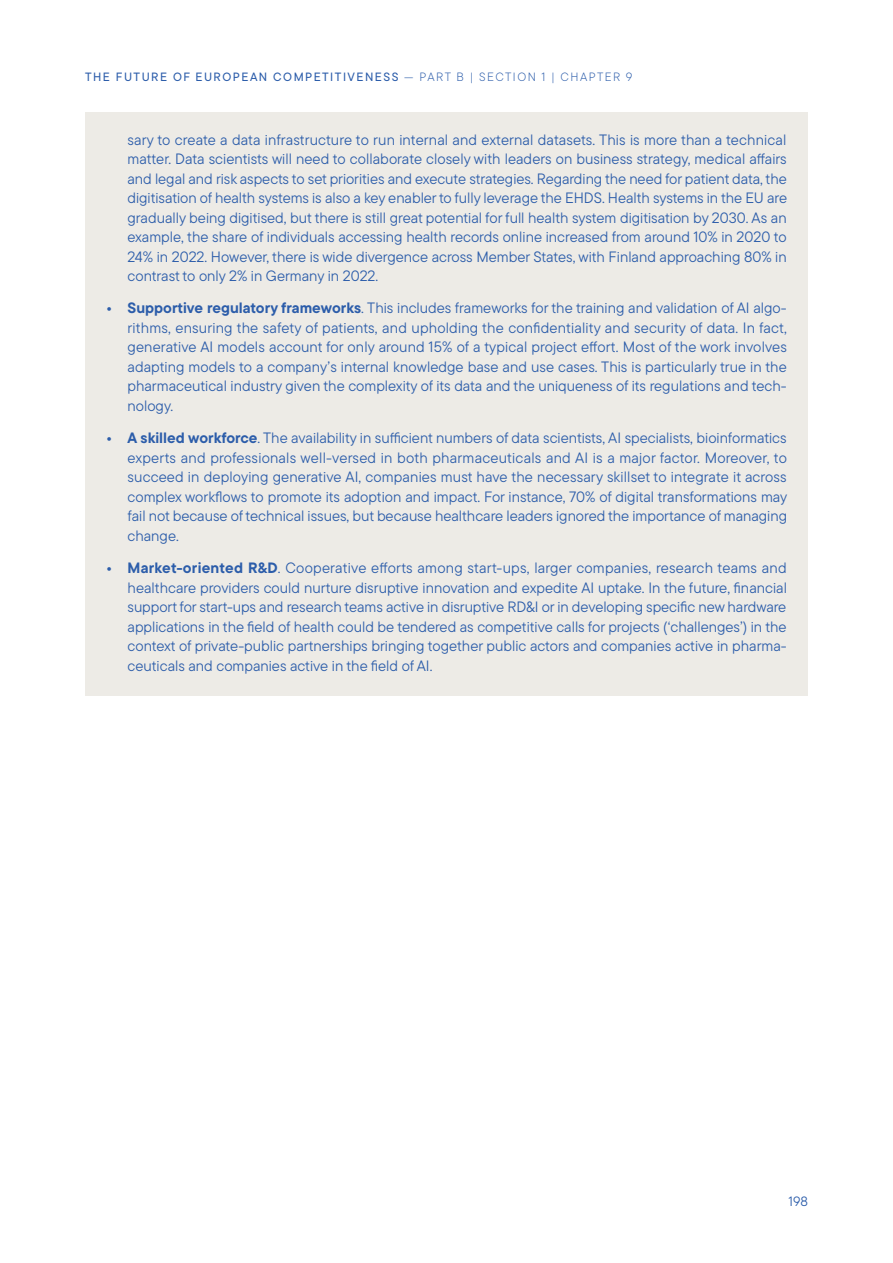
<style>
.page{position:relative;width:893px;height:1263px;background:#fff}
.page>*{position:absolute;margin:0;border:0;box-sizing:border-box;transform-origin:0 0}
.t1{font:15px/19.5px "TT Commons Pro";color:#2c5daa;text-align:justify}
.t2{font:13.5px "TT Commons Pro";color:#2c5daa}
.t3{font:500 12px "TT Commons Pro";letter-spacing:.125em;color:#2c5daa}
.s1{font-weight:300}
.s2{font-weight:900}
.s3{font-weight:700}
</style>
<div class="page">
<div style="left:85px;top:113px;width:723px;height:193px;background:#edebe6"></div>
<div style="left:85px;top:281px;width:723px;height:155px;background:#edebe6"></div>
<div style="left:85px;top:411px;width:723px;height:155px;background:#edebe6"></div>
<div style="left:85px;top:541px;width:723px;height:154px;background:#edebe6"></div>
<p class="t3" style="left:85px;top:68px;width:549px">THE FUTURE OF EUROPEAN COMPETITIVENESS <span class="s1">— PART B | SECTION 1 | CHAPTER 9</span></p>
<p class="t1" style="left:128px;top:130px;width:661px">sary to create a data infrastructure to run internal and external datasets. This is more than a technical matter. Data scientists will need to collaborate closely with leaders on business strategy, medical affairs and legal and risk aspects to set priorities and execute strategies. Regarding the need for patient data, the digitisation of health systems is also a key enabler to fully leverage the EHDS. Health systems in the EU are gradually being digitised, but there is still great potential for full health system digitisation by 2030. As an example, the share of individuals accessing health records online increased from around 10% in 2020 to 24% in 2022. However, there is wide divergence across Member States, with Finland approaching 80% in contrast to only 2% in Germany in 2022.</p>
<p class="t1" style="left:128px;top:298px;width:661px;text-indent:-21px"><span class="s2">•</span> <span class="s3">Supportive regulatory frameworks</span>. This includes frameworks for the training and validation of AI algo&shy;rithms, ensuring the safety of patients, and upholding the confidentiality and security of data. In fact, generative AI models account for only around 15% of a typical project effort. Most of the work involves adapting models to a company’s internal knowledge base and use cases. This is particularly true in the pharmaceutical industry given the complexity of its data and the uniqueness of its regulations and tech&shy;nology.</p>
<p class="t1" style="left:128px;top:428px;width:661px;text-indent:-21px"><span class="s2">•</span> <span class="s3">A skilled workforce</span>. The availability in sufficient numbers of data scientists, AI specialists, bioinformatics experts and professionals well-versed in both pharmaceuticals and AI is a major factor. Moreover, to succeed in deploying generative AI, companies must have the necessary skillset to integrate it across complex workflows to promote its adoption and impact. For instance, 70% of digital transformations may fail not because of technical issues, but because healthcare leaders ignored the importance of managing change.</p>
<p class="t1" style="left:128px;top:558px;width:661px;text-indent:-21px"><span class="s2">•</span> <span class="s3">Market-oriented R&amp;D</span>. Cooperative efforts among start-ups, larger companies, research teams and healthcare providers could nurture disruptive innovation and expedite AI uptake. In the future, financial support for start-ups and research teams active in disruptive RD&amp;I or in developing specific new hardware applications in the field of health could be tendered as competitive calls for projects (‘challenges’) in the context of private-public partnerships bringing together public actors and companies active in pharma&shy;ceuticals and companies active in the field of AI.</p>
<p class="t2" style="left:789px;top:1192px;width:21px">198</p>
</div>
